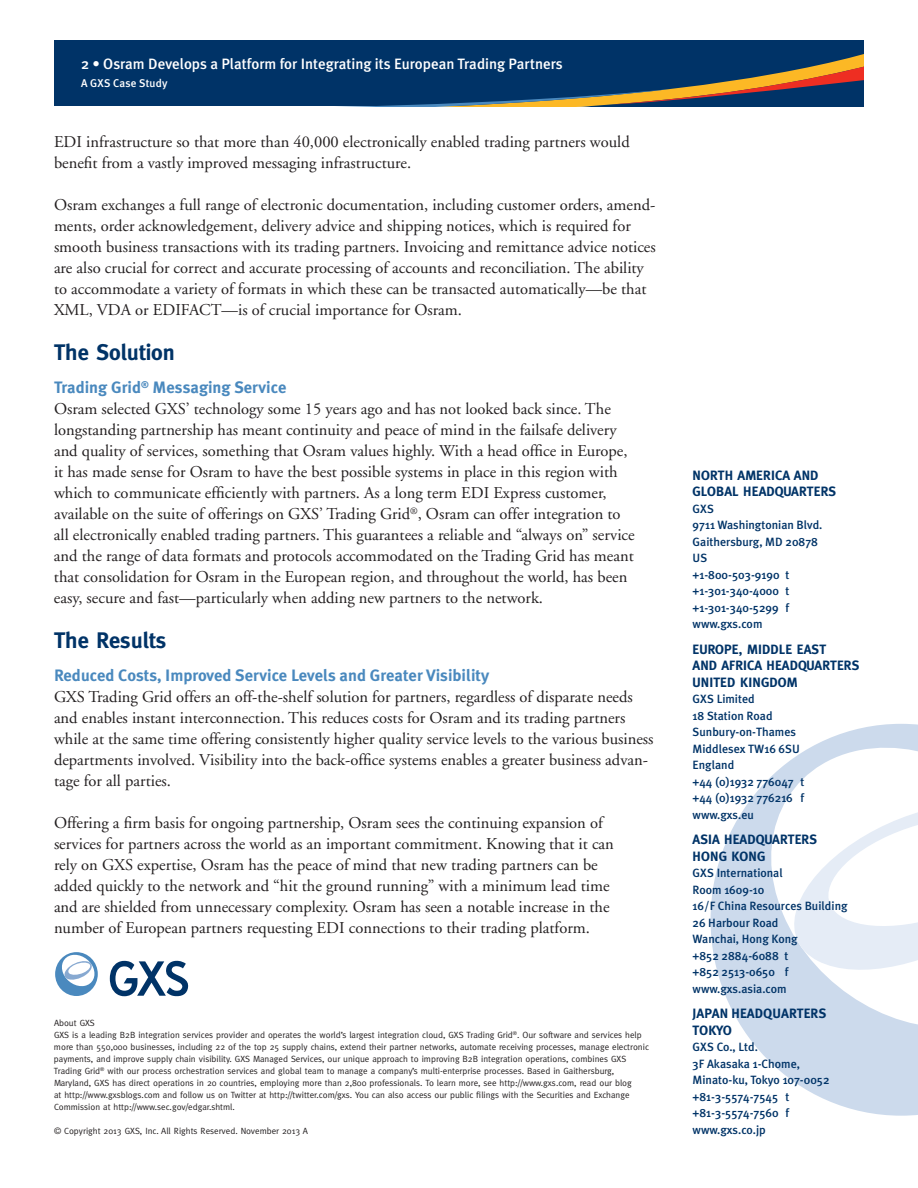
<style>
.page{position:relative;width:918px;height:1188px;background:#fff}
.page>*{position:absolute;margin:0;border:0;box-sizing:border-box;transform-origin:0 0}
.t1{font:700 22.5px "Meta";color:#003367}
.t2{font:16.5px/21px "Adobe Garamond";color:#231f20}
.t3{font:700 16.5px "Meta Plus";color:#4a89be}
.t4{font:500 15px "Meta Plus";color:#fff}
.t5{font:700 13.5px/16.5px "Meta";letter-spacing:.01em;color:#003367}
.t6{font:700 13.5px/16.5px "Meta";letter-spacing:.01em;color:#003367}
.t7{font:500 12px/16.5px "Meta Plus";color:#003367}
.t8{font:500 11.25px "Meta Plus";letter-spacing:.01em;color:#fff}
.t9{font:9px/12px "Meta";color:#231f20}
</style>
<div class="page">
<div style="left:54px;top:40px;width:810px;height:66px;background:#003367"></div>
<svg style="left:380px;top:54px;width:484px;height:52px"></svg>
<svg style="left:711px;top:724px;width:207px;height:392px;fill:#ccdaec"></svg>
<svg style="left:778px;top:792px;width:140px;height:189px"></svg>
<svg style="left:55px;top:952px;width:43px;height:44px"></svg>
<svg style="left:110px;top:960px;width:79px;height:37px"></svg>
<p class="t4" style="left:81px;top:55px;width:483px">2 • Osram Develops a Platform for Integrating its European Trading Partners</p>
<p class="t8" style="left:81px;top:77px;width:88px">A GXS Case Study</p>
<p class="t2" style="left:54px;top:132px;width:577px">EDI infrastructure so that more than 40,000 electronically enabled trading partners would benefit from a vastly improved messaging infrastructure.</p>
<p class="t2" style="left:54px;top:195px;width:603px">Osram exchanges a full range of electronic documentation, including customer orders, amend&shy;ments, order acknowledgement, delivery advice and shipping notices, which is required for smooth business transactions with its trading partners. Invoicing and remittance advice notices are also crucial for correct and accurate processing of accounts and reconciliation. The ability to accommodate a variety of formats in which these can be transacted automatically—be that XML, VDA or EDIFACT—is of crucial importance for Osram.</p>
<h1 class="t1" style="left:54px;top:339px;width:122px">THE SOLUTION</h1>
<p class="t3" style="left:54px;top:378px;width:234px">Trading Grid<sup>®</sup> Messaging Service</p>
<p class="t2" style="left:54px;top:399px;width:582px">Osram selected GXS’ technology some 15 years ago and has not looked back since. The longstanding partnership has meant continuity and peace of mind in the failsafe delivery and quality of services, something that Osram values highly. With a head office in Europe, it has made sense for Osram to have the best possible systems in place in this region with which to communicate efficiently with partners. As a long term EDI Express customer, available on the suite of offerings on GXS’ Trading Grid<sup>®</sup>, Osram can offer integration to all electronically enabled trading partners. This guarantees a reliable and “always on” service and the range of data formats and protocols accommodated on the Trading Grid has meant that consolidation for Osram in the European region, and throughout the world, has been easy, secure and fast—particularly when adding new partners to the network.</p>
<h1 class="t1" style="left:54px;top:627px;width:114px">THE RESULTS</h1>
<p class="t3" style="left:54px;top:666px;width:437px">Reduced Costs, Improved Service Levels and Greater Visibility</p>
<p class="t2" style="left:54px;top:687px;width:601px">GXS Trading Grid offers an off-the-shelf solution for partners, regardless of disparate needs and enables instant interconnection. This reduces costs for Osram and its trading partners while at the same time offering consistently higher quality service levels to the various business departments involved. Visibility into the back-office systems enables a greater business advan&shy;tage for all parties.</p>
<p class="t2" style="left:54px;top:813px;width:561px">Offering a firm basis for ongoing partnership, Osram sees the continuing expansion of services for partners across the world as an important commitment. Knowing that it can rely on GXS expertise, Osram has the peace of mind that new trading partners can be added quickly to the network and “hit the ground running” with a minimum lead time and are shielded from unnecessary complexity. Osram has seen a notable increase in the number of European partners requesting EDI connections to their trading platform.</p>
<p class="t9" style="left:54px;top:1017px;width:596px">About GXS<br>GXS is a leading B2B integration services provider and operates the world’s largest integration cloud, GXS Trading Grid<sup>®</sup>. Our software and services help more than 550,000 businesses, including 22 of the top 25 supply chains, extend their partner networks, automate receiving processes, manage electronic payments, and improve supply chain visibility. GXSManaged Services, our unique approach to improving B2B integration operations, combines GXS Trading Grid<sup>®</sup> with our process orchestration services and global team to manage a company’s multi-enterprise processes. Based in Gaithersburg, Maryland, GXS has direct operations in 20 countries, employing more than 2,800 professionals. To learn more, see http://www.gxs.com, read our blog<br>at http://www.gxsblogs.com and follow us on Twitter at http://twitter.com/gxs. You can also access our public filings with the Securities and Exchange Commission at http://www.sec.gov/edgar.shtml.</p>
<p class="t9" style="left:54px;top:1125px;width:251px">© Copyright 2013 GXS, Inc. All Rights Reserved. November 2013 A</p>
<p class="t5" style="left:693px;top:467px;width:137px">NORTH AMERICA AN D<br>GLOBAL HEADQUARTERS</p>
<p class="t7" style="left:693px;top:500px;width:131px">GXS<br>9711 Washingtonian Blvd.<br>Gaithersburg, MD 20878<br>US<br>+1-800-503-9190 t +1-301-340-4000 t +1-301-340-5299 f www.gxs.com</p>
<p class="t5" style="left:693px;top:641px;width:63px">EU ROPE, MIDDLE</p>
<p class="t5" style="left:693px;top:641px;width:135px;text-indent:104px">EAST<br>AND AFRICA HEADQU</p>
<p class="t5" style="left:815px;top:657px;width:46px">ARTERS</p>
<p class="t5" style="left:693px;top:674px;width:87px">UNITED KINGDOM</p>
<p class="t7" style="left:693px;top:691px;width:113px">GXS Limited<br>18 Station Road<br>Sunbury-on-Thames<br>Middlesex TW16 6SU<br>England<br>+44 (0)1932 776047 t +44 (0)1932 776216 f www.gxs.eu</p>
<p class="t5" style="left:693px;top:831px;width:64px">ASIA HEADQU</p>
<p class="t5" style="left:772px;top:831px;width:46px">ARTERS</p>
<p class="t5" style="left:693px;top:848px;width:74px">HONG KONG</p>
<p class="t7" style="left:693px;top:865px;width:157px">GXS International<br>Room 1609-10<br>16/F China Resources Building<br>26 Harbour Road<br>Wanchai, Hong Kong<br>+852 2884-6088 t<br>+852 2513-0650 f www.gxs.asia.com</p>
<p class="t6" style="left:693px;top:1005px;width:135px">JAPAN HEADQUARTERS<br>TOKYO</p>
<p class="t7" style="left:693px;top:1039px;width:138px">GXS Co., Ltd.<br>3F Akasaka 1-Chome,<br>Minato-ku, Tokyo 107-0052 +81-3-5574-7545 t +81-3-5574-7560 f www.gxs.co.jp</p>
</div>
